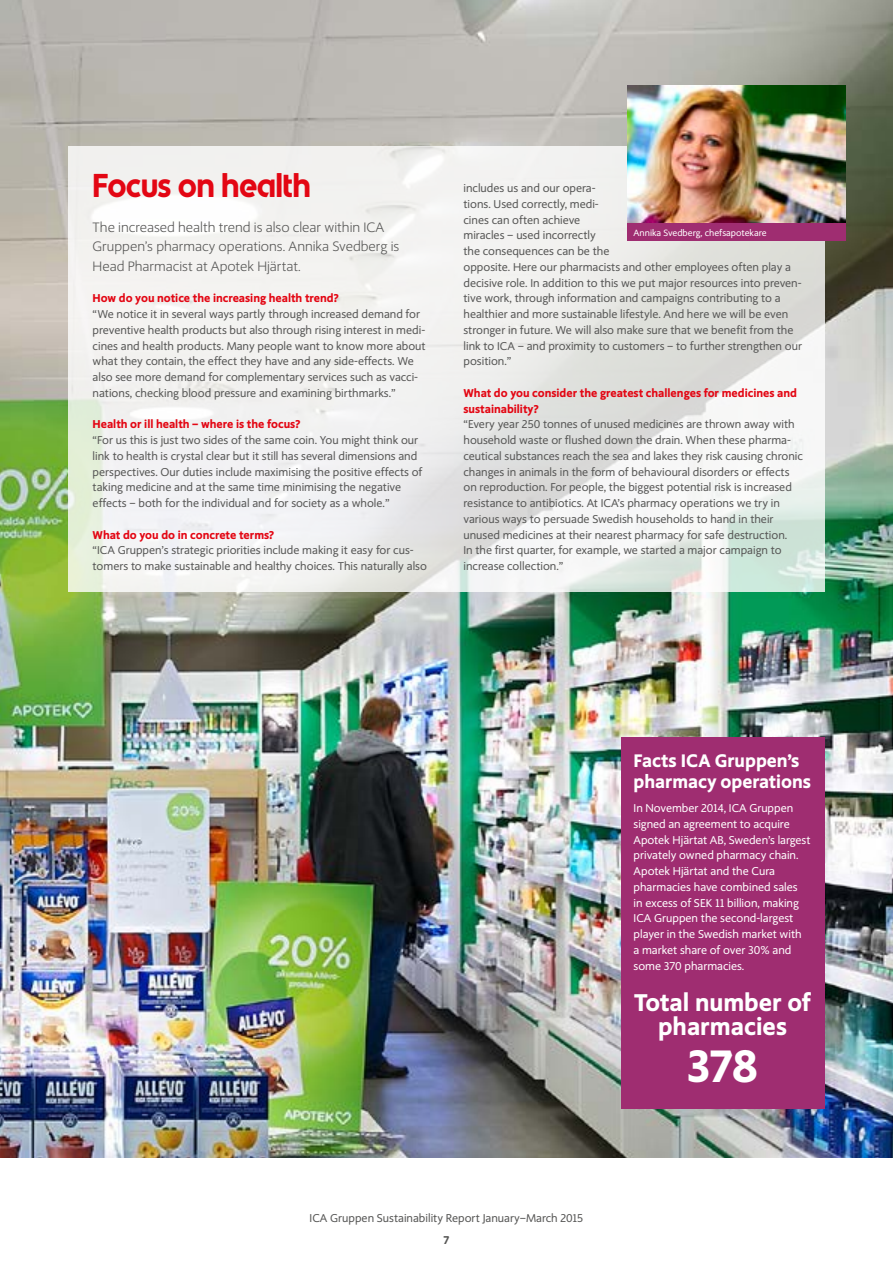
<style>
.page{position:relative;width:893px;height:1263px;background:#fff}
.page>*{position:absolute;margin:0;border:0;box-sizing:border-box;transform-origin:0 0}
.t1{font:900 45px "ICA Text";color:#fff}
.t2{font:700 33px "ICA Rubrik";color:#e30613}
.t3{font:900 24px/24px "ICA Text";color:#fff;text-align:center}
.t4{font:900 18px/21px "ICA Text";color:#fff}
.t5{font:300 13.5px/19.5px "ICA Text";color:#575756}
.t6{font:11.25px/15.8px "ICA Text";color:#575756}
.t7{font:11.25px/15.8px "ICA Text";color:#fff}
.t8{font:900 11.25px/15.8px "ICA Text";color:#e30613}
.t9{font:900 11.25px "ICA Text";color:#575756}
.t10{font:9px "ICA Text";color:#fff}
</style>
<div class="page">
<img style="left:0;top:0;width:893px;height:1157px">
<div style="left:622px;top:738px;width:203px;height:371px;background:#9f2d71"></div>
<svg style="left:68px;top:147px;width:757px;height:445px;fill:#f2f1f0"></svg>
<img style="left:628px;top:85px;width:217px;height:138px">
<div style="left:628px;top:223px;width:218px;height:18px;background:#9f2d71"></div>
<h2 class="t2" style="left:93px;top:165px;width:220px">Focus on health</h2>
<p class="t5" style="left:93px;top:217px;width:308px">The increased health trend is also clear within ICA<br>Gruppen’s pharmacy operations. Annika Svedberg is<br>Head Pharmacist at Apotek Hjärtat.</p>
<p class="t8" style="left:93px;top:291px;width:247px">How do you notice the increasing health trend?</p>
<p class="t6" style="left:93px;top:306px;width:335px">“We notice it in several ways partly through increased demand for preventive health products but also through rising interest in medi&shy;cines and health products. Many people want to know more about what they contain, the effect they have and any side-effects. We also see more demand for complementary services such as vacci&shy;nations, checking blood pressure and examining birthmarks.”</p>
<p class="t8" style="left:93px;top:417px;width:209px">Health or ill health – where is the focus?</p>
<p class="t6" style="left:93px;top:432px;width:331px">“For us this is just two sides of the same coin. You might think our link to health is crystal clear but it still has several dimensions and perspectives. Our duties include maximising the positive effects of taking medicine and at the same time minimising the negative effects – both for the individual and for society as a whole.”</p>
<p class="t8" style="left:93px;top:527px;width:183px">What do you do in concrete terms?</p>
<p class="t6" style="left:93px;top:543px;width:336px">“ICA Gruppen’s strategic priorities include making it easy for cus&shy;tomers to make sustainable and healthy choices. This naturally also</p>
<p class="t6" style="left:463px;top:180px;width:340px">includes us and our opera-<br>tions. Used correctly, medi-<br>cines can often achieve<br>miracles – used incorrectly<br>the consequences can be the<br>opposite. Here our pharmacists and other employees often play a decisive role. In addition to this we put major resources into preven&shy;tive work, through information and campaigns contributing to a healthier and more sustainable lifestyle. And here we will be even stronger in future. We will also make sure that we benefit from the link to ICA – and proximity to customers – to further strengthen our position.”</p>
<p class="t8" style="left:463px;top:385px;width:335px">What do you consider the greatest challenges for medicines and sustainability?</p>
<p class="t6" style="left:463px;top:417px;width:341px">“Every year 250 tonnes of unused medicines are thrown away with household waste or flushed down the drain. When these pharma&shy;ceutical substances reach the sea and lakes they risk causing chronic changes in animals in the form of behavioural disorders or effects on reproduction. For people, the biggest potential risk is increased resistance to antibiotics. At ICA’s pharmacy operations we try in various ways to persuade Swedish households to hand in their unused medicines at their nearest pharmacy for safe destruction.<br>In the first quarter, for example, we started a major campaign to increase collection.”</p>
<p class="t10" style="left:634px;top:227px;width:134px">Annika Svedberg, chefsapotekare</p>
<h3 class="t4" style="left:634px;top:750px;width:179px">Facts ICA Gruppen’s pharmacy operations</h3>
<p class="t7" style="left:634px;top:800px;width:178px">In November 2014, ICA Gruppen signed an agreement to acquire<br>Apotek Hjärtat AB, Sweden’s largest privately owned pharmacy chain.<br>Apotek Hjärtat and the Cura pharmacies have combined sales<br>in excess of SEK 11 billion, making<br>ICA Gruppen the second-largest player in the Swedish market with<br>a market share of over 30% and some 370 pharmacies.</p>
<h3 class="t3" style="left:634px;top:990px;width:178px">Total number of pharmacies</h3>
<h1 class="t1" style="left:687px;top:1039px;width:72px">378</h1>
<p class="t6" style="left:310px;top:1210px;width:275px">ICA Gruppen Sustainability Report January–March 2015</p>
<p class="t9" style="left:444px;top:1233px;width:7px">7</p>
</div>
